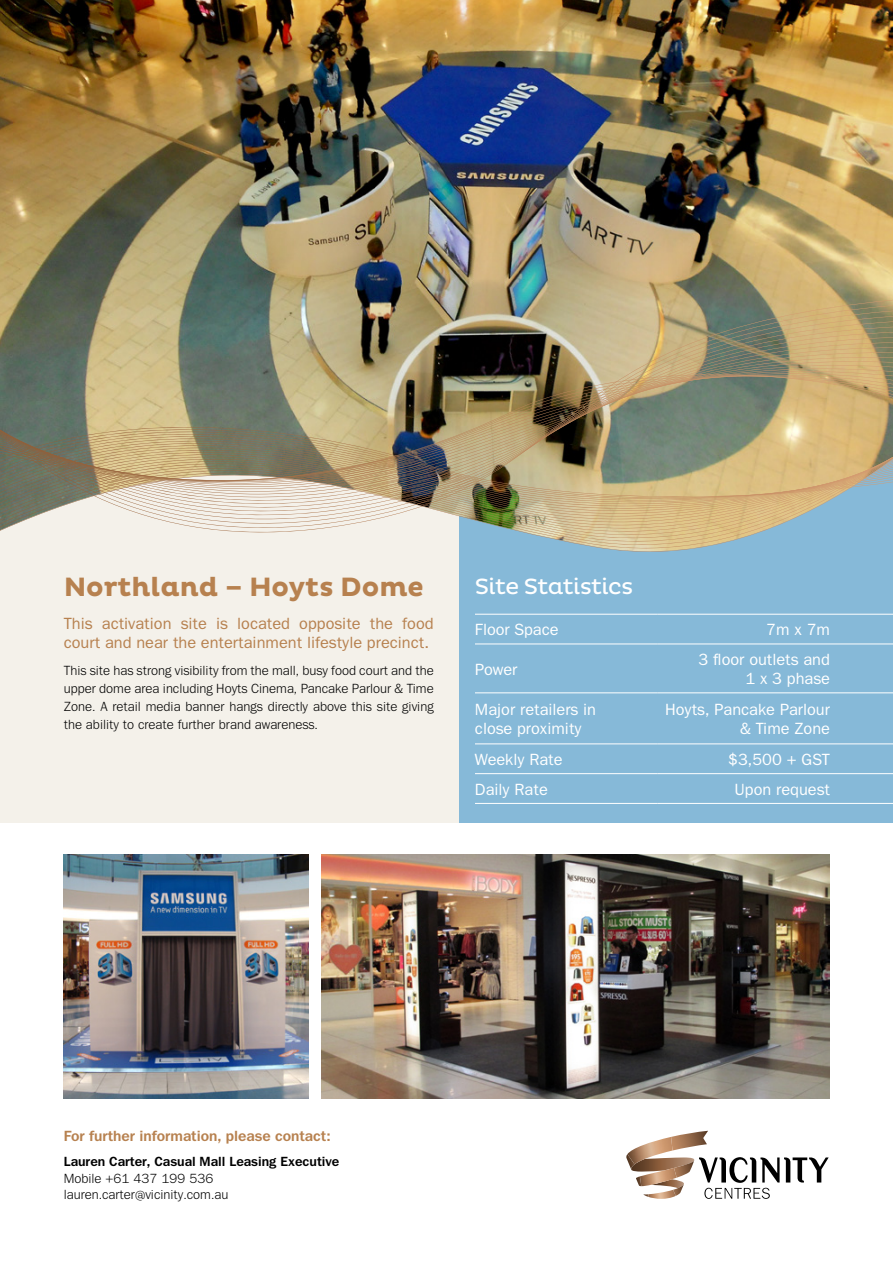
<style>
.page{position:relative;width:893px;height:1263px;background:#fff}
.page>*{position:absolute;margin:0;border:0;box-sizing:border-box;transform-origin:0 0}
.t1{font:700 27px "Pluto";color:#b7814f}
.t2{font:22.5px "Pluto";letter-spacing:-.025em;color:#fff}
.t3{font:500 16.5px/19.5px "Tee Franklin";color:#fff;text-align:right}
.t4{font:500 16.5px/19.5px "Tee Franklin";color:#b7814f}
.t5{font:700 15px "Tee Franklin";color:#b7814f}
.t6{font:13.5px/18px "Tee Franklin";color:#000;text-align:justify}
.t7{font:700 13.5px "Tee Franklin";color:#000}
</style>
<div class="page">
<div style="left:0;top:388px;width:893px;height:435px;background:#f4f1ea"></div>
<div style="left:459px;top:439px;width:434px;height:384px;background:#86b9d8"></div>
<hr style="left:475px;top:614px;width:183px;height:1px;background:#fff">
<hr style="left:658px;top:614px;width:235px;height:1px;background:#fff">
<hr style="left:475px;top:644px;width:183px;height:1px;background:#fff">
<hr style="left:658px;top:644px;width:235px;height:1px;background:#fff">
<hr style="left:475px;top:692px;width:183px;height:1px;background:#fff">
<hr style="left:658px;top:692px;width:235px;height:1px;background:#fff">
<hr style="left:475px;top:743px;width:183px;height:1px;background:#fff">
<hr style="left:658px;top:743px;width:235px;height:1px;background:#fff">
<hr style="left:475px;top:773px;width:183px;height:1px;background:#fff">
<hr style="left:658px;top:773px;width:235px;height:1px;background:#fff">
<hr style="left:475px;top:803px;width:183px;height:1px;background:#fff">
<hr style="left:658px;top:803px;width:235px;height:1px;background:#fff">
<img style="left:321px;top:855px;width:508px;height:243px">
<img style="left:0;top:0;width:893px;height:300px">
<svg style="left:531px;top:534px;width:223px;height:18px"></svg>
<img style="left:0;top:300px;width:893px;height:234px">
<img style="left:64px;top:855px;width:244px;height:243px">
<svg style="left:626px;top:1131px;width:203px;height:68px"></svg>
<h1 class="t1" style="left:64px;top:572px;width:362px">Northland – Hoyts Dome</h1>
<p class="t4" style="left:64px;top:613px;width:371px">This activation site is located opposite the food court and near the entertainment lifestyle precinct.</p>
<p class="t6" style="left:64px;top:661px;width:371px">This site has strong visibility from the mall, busy food court and the upper dome area including Hoyts Cinema, Pancake Parlour &amp; Time Zone. A retail media banner hangs directly above this site giving the ability to create further brand awareness.</p>
<h2 class="t2" style="left:475px;top:573px;width:160px">Site Statistics</h2>
<p class="t3" style="left:475px;top:620px;width:85px">Floor Space</p>
<p class="t3" style="left:766px;top:620px;width:65px">7m x 7m</p>
<p class="t3" style="left:475px;top:659px;width:44px">Power</p>
<p class="t3" style="left:699px;top:649px;width:133px">3 floor outlets and<br>1 x 3 phase</p>
<p class="t3" style="left:475px;top:699px;width:123px;text-align:left">Major retailers in close proximity</p>
<p class="t3" style="left:665px;top:699px;width:166px">Hoyts, Pancake Parlour &amp; Time Zone</p>
<p class="t3" style="left:475px;top:750px;width:89px">Weekly Rate</p>
<p class="t3" style="left:728px;top:750px;width:103px">$3,500 + GST</p>
<p class="t3" style="left:475px;top:779px;width:74px">Daily Rate</p>
<p class="t3" style="left:734px;top:779px;width:97px">Upon request</p>
<p class="t5" style="left:64px;top:1127px;width:268px">For further information, please contact:</p>
<p class="t7" style="left:64px;top:1154px;width:277px">Lauren Carter, Casual Mall Leasing Executive</p>
<p class="t6" style="left:64px;top:1170px;width:166px;line-height:16.5px">Mobile +61 437 199 536 lauren.carter@vicinity.com.au</p>
</div>
